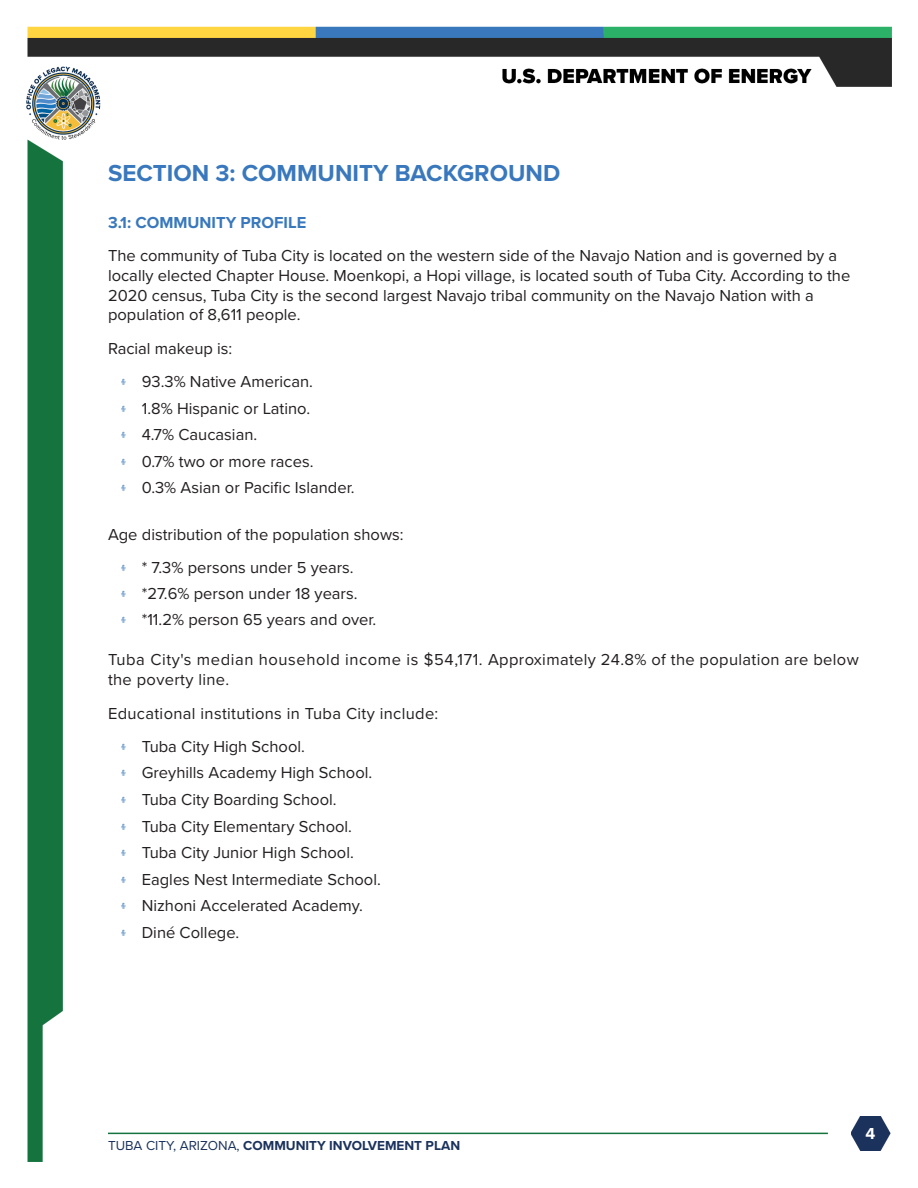
<style>
.page{position:relative;width:918px;height:1188px;background:#fff}
.page>*{position:absolute;margin:0;border:0;box-sizing:border-box;transform-origin:0 0}
.t1{font:700 24px "Proxima Nova";color:#3978bd}
.t2{font:16.5px/19.8px "Proxima Nova";color:#231f20}
.t3{font:16.5px/19.8px "Proxima Nova";letter-spacing:.02em;color:#231f20}
.Subheader{font:700 16.5px "Proxima Nova";color:#3978bd}
.t4{font:700 16.5px "Proxima Nova";color:#fff}
.t5{font:700 13.5px "Proxima Nova";color:#1b325c}
.s1{font-weight:400}
</style>
<div class="page">
<img style="left:26px;top:26px;width:866px;height:1136px">
<img style="left:851px;top:1116px;width:40px;height:34px">
<hr style="left:108px;top:1133px;width:720px;height:1px;background:#15733e">
<svg style="left:122px;top:379px;width:4px;height:6px"></svg>
<svg style="left:122px;top:405px;width:4px;height:6px"></svg>
<svg style="left:122px;top:432px;width:4px;height:6px"></svg>
<svg style="left:122px;top:458px;width:4px;height:6px"></svg>
<svg style="left:122px;top:485px;width:4px;height:6px"></svg>
<svg style="left:122px;top:564px;width:4px;height:6px"></svg>
<svg style="left:122px;top:591px;width:4px;height:6px"></svg>
<svg style="left:122px;top:617px;width:4px;height:6px"></svg>
<svg style="left:122px;top:744px;width:4px;height:6px"></svg>
<svg style="left:122px;top:770px;width:4px;height:6px"></svg>
<svg style="left:122px;top:797px;width:4px;height:6px"></svg>
<svg style="left:122px;top:823px;width:4px;height:6px"></svg>
<svg style="left:122px;top:850px;width:4px;height:6px"></svg>
<svg style="left:122px;top:876px;width:4px;height:6px"></svg>
<svg style="left:122px;top:903px;width:4px;height:6px"></svg>
<svg style="left:122px;top:929px;width:4px;height:6px"></svg>
<p class="t1" style="left:108px;top:155px;width:454px">SECTION 3: COMMUNITY BACKGROUND</p>
<p class="Subheader" style="left:108px;top:210px;width:200px">3.1: COMMUNITY PROFILE</p>
<p class="t2" style="left:108px;top:245px;width:744px">The community of Tuba City is located on the western side of the Navajo Nation and is governed by a locally elected Chapter House. Moenkopi, a Hopi village, is located south of Tuba City. According to the 2020 census, Tuba City is the second largest Navajo tribal community on the Navajo Nation with a population of 8,611 people.</p>
<p class="t2" style="left:108px;top:338px;width:126px">Racial makeup is:</p>
<p class="t2" style="left:142px;top:371px;width:173px">93.3% Native American.</p>
<p class="t2" style="left:142px;top:397px;width:170px">1.8% Hispanic or Latino.</p>
<p class="t2" style="left:142px;top:424px;width:117px">4.7% Caucasian.</p>
<p class="t2" style="left:142px;top:451px;width:173px">0.7% two or more races.</p>
<p class="t2" style="left:142px;top:477px;width:214px">0.3% Asian or Pacific Islander.</p>
<p class="t2" style="left:108px;top:523px;width:297px">Age distribution of the population shows:</p>
<p class="t2" style="left:142px;top:556px;width:214px">* 7.3% persons under 5 years.</p>
<p class="t2" style="left:142px;top:583px;width:217px">*27.6% person under 18 years.</p>
<p class="t2" style="left:142px;top:609px;width:236px">*11.2% person 65 years and over.</p>
<p class="t3" style="left:108px;top:649px;width:752px">Tuba City's median household income is $54,171. Approximately 24.8% of the population are below the poverty line.</p>
<p class="t3" style="left:108px;top:702px;width:332px">Educational institutions in Tuba City include:</p>
<p class="t2" style="left:142px;top:736px;width:165px">Tuba City High School.</p>
<p class="t2" style="left:142px;top:762px;width:232px">Greyhills Academy High School.</p>
<p class="t2" style="left:142px;top:789px;width:196px">Tuba City Boarding School.</p>
<p class="t2" style="left:142px;top:815px;width:212px">Tuba City Elementary School.</p>
<p class="t2" style="left:142px;top:842px;width:214px">Tuba City Junior High School.</p>
<p class="t2" style="left:142px;top:868px;width:241px">Eagles Nest Intermediate School.</p>
<p class="t2" style="left:142px;top:895px;width:223px">Nizhoni Accelerated Academy.</p>
<p class="t2" style="left:142px;top:922px;width:99px">Diné College.</p>
<p class="t5" style="left:108px;top:1135px;width:354px"><span class="s1">TUBA CITY, ARIZONA,</span> COMMUNITY INVOLVEMENT PLAN</p>
<p class="t4" style="left:866px;top:1121px;width:11px">4</p>
</div>
